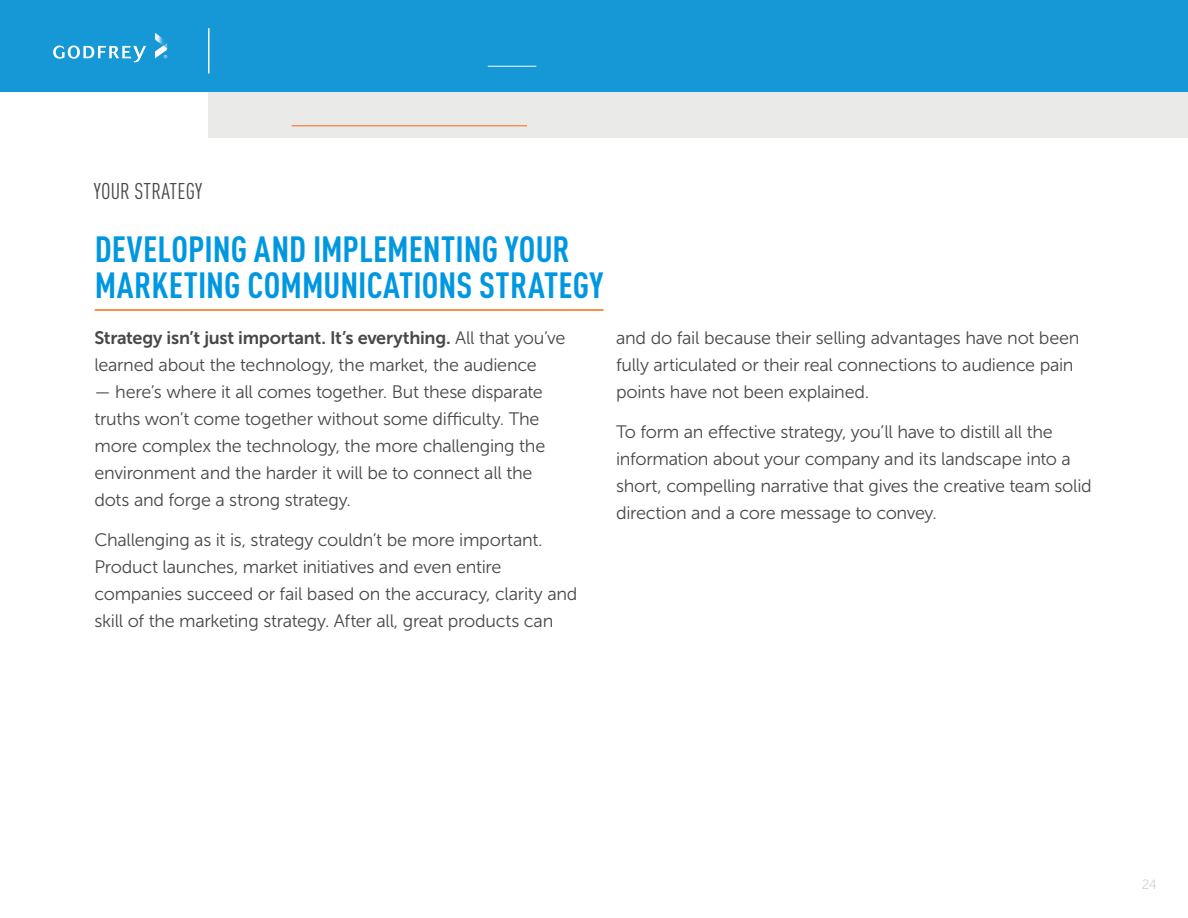
<style>
.page{position:relative;width:1188px;height:918px;background:#fff}
.page>*{position:absolute;margin:0;border:0;box-sizing:border-box;transform-origin:0 0}
.t1{font:700 condensed 36px/36px "DINOT";color:#0097e1}
.t2{font:condensed 22.5px "DINOT";letter-spacing:.01em;color:#48484b}
.t3{font:18px/27px "Museo Sans 300";letter-spacing:-.015em;color:#48484a}
.t4{font:18px "Museo Sans 700";letter-spacing:-.015em;color:#48484a}
.t5{font:13.5px "Museo Sans 300";color:#d3d3d3}
.s1{font-family:"Museo Sans 300"}
</style>
<div class="page">
<div style="left:208px;top:92px;width:980px;height:45px;background:#eaeae9"></div>
<div style="left:0;top:0;width:1188px;height:92px;background:#1598d5"></div>
<svg style="left:53px;top:46px;width:93px;height:16px"></svg>
<svg style="left:155px;top:33px;width:12px;height:25px"></svg>
<hr style="left:208px;top:28px;width:2px;height:46px;background:#fff">
<hr style="left:95px;top:309px;width:509px;height:2px;background:#ff6810">
<hr style="left:488px;top:66px;width:48px;height:1px;background:#fff">
<hr style="left:292px;top:125px;width:235px;height:1px;background:#ff6810">
<p class="t2" style="left:94px;top:178px;width:110px">YOUR STRATEGY</p>
<h1 class="t1" style="left:95px;top:231px;width:510px">DEVELOPING AND IMPLEMENTING YOUR<br>MARKETING COMMUNICATIONS STRATEGY</h1>
<p class="t4" style="left:94px;top:327px;width:472px">Strategy isn’t just important. It’s everything. <span class="s1">All that you’ve</span></p>
<p class="t3" style="left:94px;top:351px;width:444px">learned about the technology, the market, the audience</p>
<p class="t3" style="left:94px;top:378px;width:452px">— here’s where it all comes together. But these disparate truths won’t come together without some difficulty. The more complex the technology, the more challenging the environment and the harder it will be to connect all the dots and forge a strong strategy.</p>
<p class="t3" style="left:94px;top:527px;width:485px">Challenging as it is, strategy couldn’t be more important.<br>Product launches, market initiatives and even entire companies succeed or fail based on the accuracy, clarity and skill of the marketing strategy. After all, great products can</p>
<p class="t3" style="left:616px;top:324px;width:465px">and do fail because their selling advantages have not been fully articulated or their real connections to audience pain points have not been explained.</p>
<p class="t3" style="left:616px;top:419px;width:477px">To form an effective strategy, you’ll have to distill all the information about your company and its landscape into a short, compelling narrative that gives the creative team solid direction and a core message to convey.</p>
<p class="t5" style="left:1142px;top:877px;width:17px">24</p>
</div>
